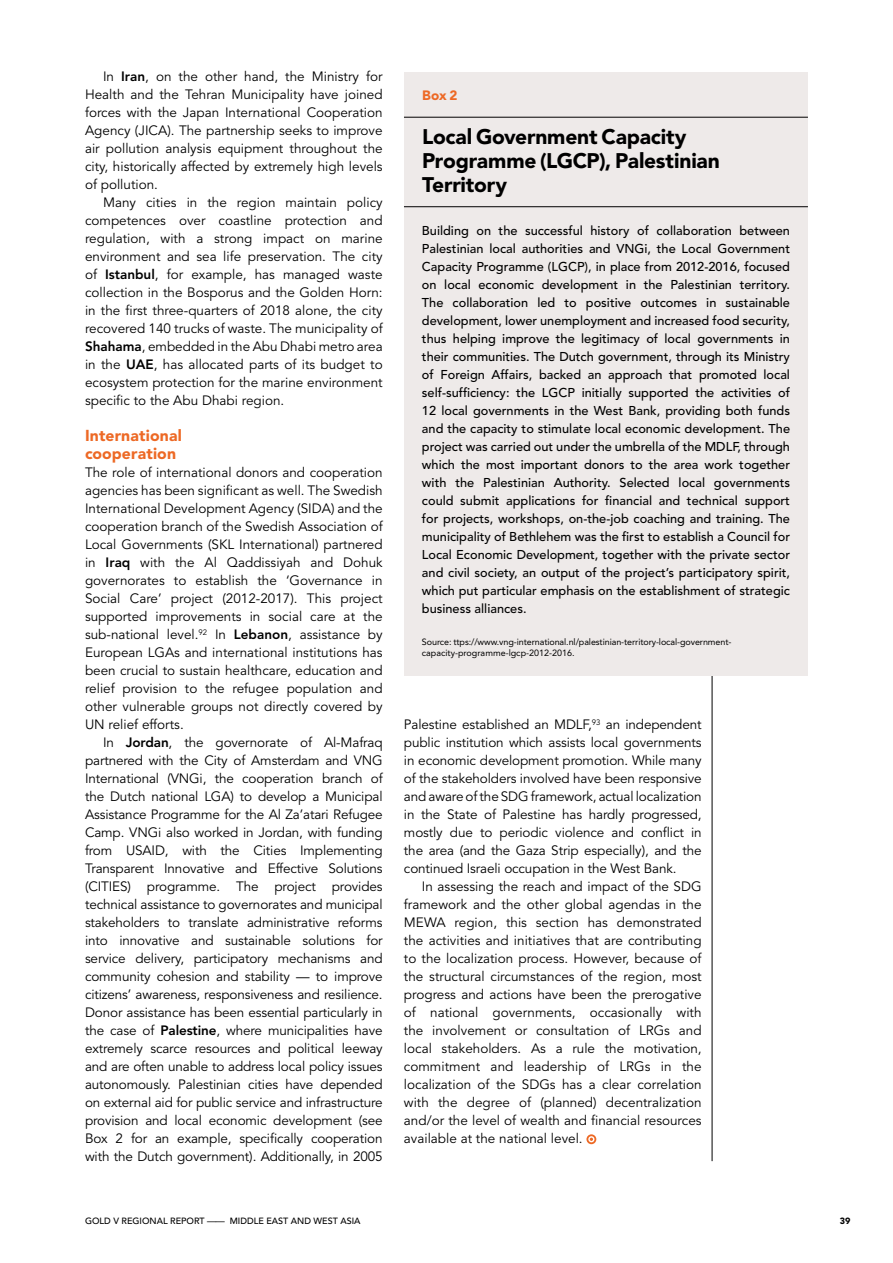
<style>
.page{position:relative;width:893px;height:1263px;background:#fff}
.page>*{position:absolute;margin:0;border:0;box-sizing:border-box;transform-origin:0 0}
.t1{font:900 21px/24px "Avenir LT";letter-spacing:-.01em;color:#000}
.t2{font:900 15.75px/18px "Avenir LT";letter-spacing:.01em;color:#ed6925}
.t3{font:13.5px/18px "Avenir LT";color:#000;text-align:justify}
.t4{font:900 13.5px "Avenir LT";color:#ed6925}
.t5{font:500 12.75px/18px "Avenir LT";color:#000;text-align:justify}
.t6{font:9px/11.2px "Avenir LT";letter-spacing:-.01em;color:#000}
.t7{font:500 9px "Avenir";color:#000}
.t8{font:900 9px "Avenir";color:#000}
.s1{font-weight:800}
</style>
<div class="page">
<hr style="left:712px;top:72px;width:1px;height:1089px;background:#000">
<div style="left:404px;top:72px;width:404px;height:603px;background:#eeeae9"></div>
<hr style="left:404px;top:117px;width:404px;height:1px;background:#000">
<hr style="left:404px;top:206px;width:404px;height:1px;background:#000">
<svg style="left:586px;top:1134px;width:10px;height:10px"></svg>
<p class="t3" style="left:85px;top:68px;width:299px;text-indent:18px">In <span class="s1">Iran</span>, on the other hand, the Ministry for Health and the Tehran Municipality have joined forces with the Japan International Cooperation Agency (JICA). The partnership seeks to improve air pollution analysis equipment throughout the city, historically affected by extremely high levels of pollution.</p>
<p class="t3" style="left:85px;top:194px;width:299px;text-indent:18px">Many cities in the region maintain policy competences over coastline protection and regulation, with a strong impact on marine environment and sea life preservation. The city of <span class="s1">Istanbul</span>, for example, has managed waste collection in the Bosporus and the Golden Horn: in the first three-quarters of 2018 alone, the city recovered 140 trucks of waste. The municipality of <span class="s1">Shahama</span>, embedded in the Abu Dhabi metro area in the <span class="s1">UAE</span>, has allocated parts of its budget to ecosystem protection for the marine environment specific to the Abu Dhabi region.</p>
<p class="t2" style="left:85px;top:426px;width:98px">International cooperation</p>
<p class="t3" style="left:85px;top:464px;width:299px">The role of international donors and cooperation agencies has been significant as well. The Swedish International Development Agency (SIDA) and the cooperation branch of the Swedish Association of Local Governments (SKL International) partnered in <span class="s1">Iraq</span> with the Al Qaddissiyah and Dohuk governorates to establish the ‘Governance in Social Care’ project (2012-2017). This project supported improvements in social care at the sub-national level.<sup>92</sup> In <span class="s1">Lebanon</span>, assistance by European LGAs and international institutions has been crucial to sustain healthcare, education and relief provision to the refugee population and other vulnerable groups not directly covered by UN relief efforts.</p>
<p class="t3" style="left:85px;top:734px;width:299px;text-indent:18px">In <span class="s1">Jordan</span>, the governorate of Al-Mafraq partnered with the City of Amsterdam and VNG International (VNGi, the cooperation branch of the Dutch national LGA) to develop a Municipal Assistance Programme for the Al Za’atari Refugee Camp. VNGi also worked in Jordan, with funding from USAID, with the Cities Implementing Transparent Innovative and Effective Solutions (CITIES) programme. The project provides technical assistance to governorates and municipal stakeholders to translate administrative reforms into innovative and sustainable solutions for service delivery, participatory mechanisms and community cohesion and stability — to improve citizens’ awareness, responsiveness and resilience.<br>Donor assistance has been essential particularly in the case of <span class="s1">Palestine</span>, where municipalities have extremely scarce resources and political leeway and are often unable to address local policy issues autonomously. Palestinian cities have depended on external aid for public service and infrastructure provision and local economic development (see Box 2 for an example, specifically cooperation with the Dutch government). Additionally, in 2005</p>
<p class="t4" style="left:422px;top:87px;width:37px">Box 2</p>
<h1 class="t1" style="left:422px;top:125px;width:299px">Local Government Capacity<br>Programme (LGCP), Palestinian<br>Territory</h1>
<p class="t5" style="left:422px;top:222px;width:370px">Building on the successful history of collaboration between Palestinian local authorities and VNGi, the Local Government Capacity Programme (LGCP), in place from 2012-2016, focused on local economic development in the Palestinian territory.<br>The collaboration led to positive outcomes in sustainable development, lower unemployment and increased food security, thus helping improve the legitimacy of local governments in their communities. The Dutch government, through its Ministry of Foreign Affairs, backed an approach that promoted local self-sufficiency: the LGCP initially supported the activities of 12 local governments in the West Bank, providing both funds and the capacity to stimulate local economic development. The project was carried out under the umbrella of the MDLF, through which the most important donors to the area work together with the Palestinian Authority. Selected local governments could submit applications for financial and technical support for projects, workshops, on-the-job coaching and training. The municipality of Bethlehem was the first to establish a Council for Local Economic Development, together with the private sector and civil society, an output of the project’s participatory spirit, which put particular emphasis on the establishment of strategic business alliances.</p>
<p class="t6" style="left:422px;top:636px;width:311px">Source: ttps://www.vng-international.nl/palestinian-territory-local-government&shy;capacity-programme-lgcp-2012-2016.</p>
<p class="t3" style="left:404px;top:716px;width:299px">Palestine established an MDLF,<sup>93</sup> an independent public institution which assists local governments in economic development promotion. While many of the stakeholders involved have been responsive and aware of the SDG framework, actual localization in the State of Palestine has hardly progressed, mostly due to periodic violence and conflict in the area (and the Gaza Strip especially), and the continued Israeli occupation in the West Bank.</p>
<p class="t3" style="left:404px;top:878px;width:299px;text-indent:18px">In assessing the reach and impact of the SDG framework and the other global agendas in the MEWA region, this section has demonstrated the activities and initiatives that are contributing to the localization process. However, because of the structural circumstances of the region, most progress and actions have been the prerogative of national governments, occasionally with the involvement or consultation of LRGs and local stakeholders. As a rule the motivation, commitment and leadership of LRGs in the localization of the SDGs has a clear correlation with the degree of (planned) decentralization and/or the level of wealth and financial resources available at the national level.</p>
<p class="t7" style="left:85px;top:1216px;width:277px">GOLD V REGIONAL REPORT —— MIDDLE EAST AND WEST ASIA</p>
<p class="t8" style="left:840px;top:1215px;width:12px">39</p>
</div>
